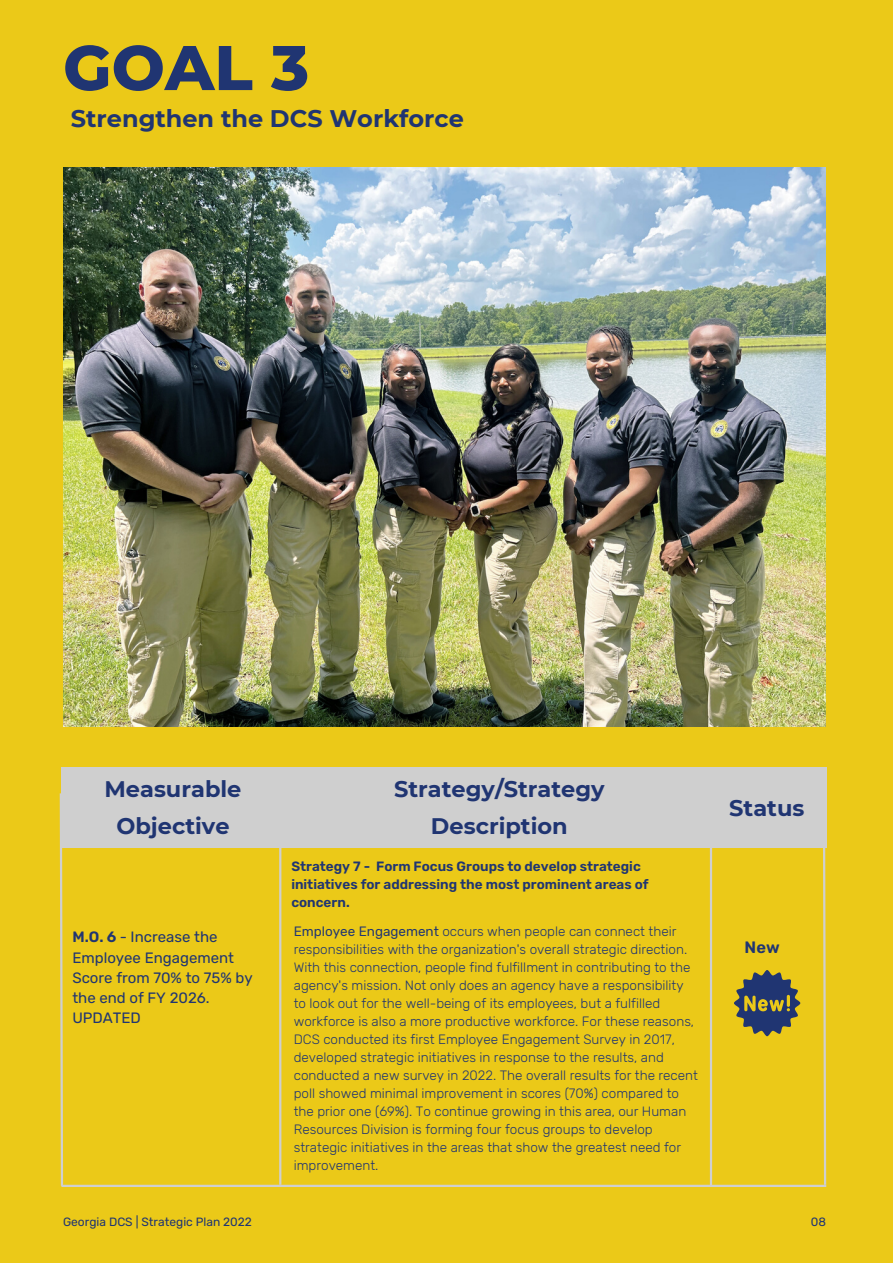
<style>
.page{position:relative;width:893px;height:1264px;background:#fff}
.page>*{position:absolute;margin:0;border:0;box-sizing:border-box;transform-origin:0 0}
.t1{font:800 63px "Montserrat";color:#203572}
.t2{font:700 24px "Montserrat";color:#203572}
.t3{font:700 22.5px/37px "Montserrat";color:#203572;text-align:center}
.t4{font:600 16.5px "Rubik";color:#203572}
.t5{font:15px/20.2px "Rubik";color:#203572}
.t6{font:300 13.5px/18px "Rubik";color:#203572}
.t7{font:600 13.5px/18px "Rubik";color:#203572}
.t8{font:12px "Rubik";color:#203572}
.s1{font-weight:600}
.s2{font-weight:400}
</style>
<div class="page">
<div style="left:0;top:0;width:892px;height:1262px;background:#ebc918"></div>
<hr style="left:61px;top:1184px;width:765px;height:2px;background:#cfcfcf">
<hr style="left:279px;top:790px;width:2px;height:394px;background:#cfcfcf">
<svg style="left:59px;top:793px;width:5px;height:394px"></svg>
<hr style="left:709px;top:794px;width:3px;height:391px;background:#cfcfcf">
<svg style="left:821px;top:786px;width:6px;height:400px"></svg>
<div style="left:61px;top:767px;width:765px;height:81px;background:#cfcfcf"></div>
<img style="left:63px;top:168px;width:762px;height:558px">
<svg style="left:734px;top:970px;width:66px;height:66px"></svg>
<h1 class="t1" style="left:63px;top:29px;width:247px">GOAL 3</h1>
<h2 class="t2" style="left:71px;top:104px;width:394px">Strengthen the DCS Workforce</h2>
<h3 class="t3" style="left:104px;top:770px;width:138px">Measurable<br>Objective</h3>
<p class="t5" style="left:72px;top:927px;width:182px"><span class="s1">M.O. 6</span> - Increase the<br>Employee Engagement<br>Score from 70% to 75% by the end of FY 2026.<br>UPDATED</p>
<h3 class="t3" style="left:394px;top:770px;width:212px">Strategy/Strategy<br>Description</h3>
<p class="t7" style="left:291px;top:857px;width:359px">Strategy 7 - Form Focus Groups to develop strategic initiatives for addressing the most prominent areas of concern.</p>
<p class="t6" style="left:294px;top:922px;width:406px"><span class="s2">Employee Engagement</span> occurs when people can connect their responsibilities with the organization's overall strategic direction.<br>With this connection, people find fulfillment in contributing to the agency's mission. Not only does an agency have a responsibility to look out for the well-being of its employees, but a fulfilled workforce is also a more productive workforce. For these reasons, DCS conducted its first Employee Engagement Survey in 2017, developed strategic initiatives in response to the results, and conducted a new survey in 2022. The overall results for the recent poll showed minimal improvement in scores (70%) compared to the prior one (69%). To continue growing in this area, our Human Resources Division is forming four focus groups to develop strategic initiatives in the areas that show the greatest need for improvement.</p>
<h3 class="t3" style="left:729px;top:789px;width:77px">Status</h3>
<p class="t4" style="left:744px;top:937px;width:37px">New</p>
<p class="t8" style="left:63px;top:1214px;width:190px">Georgia DCS | Strategic Plan 2022</p>
<p class="t8" style="left:810px;top:1214px;width:17px">08</p>
</div>
